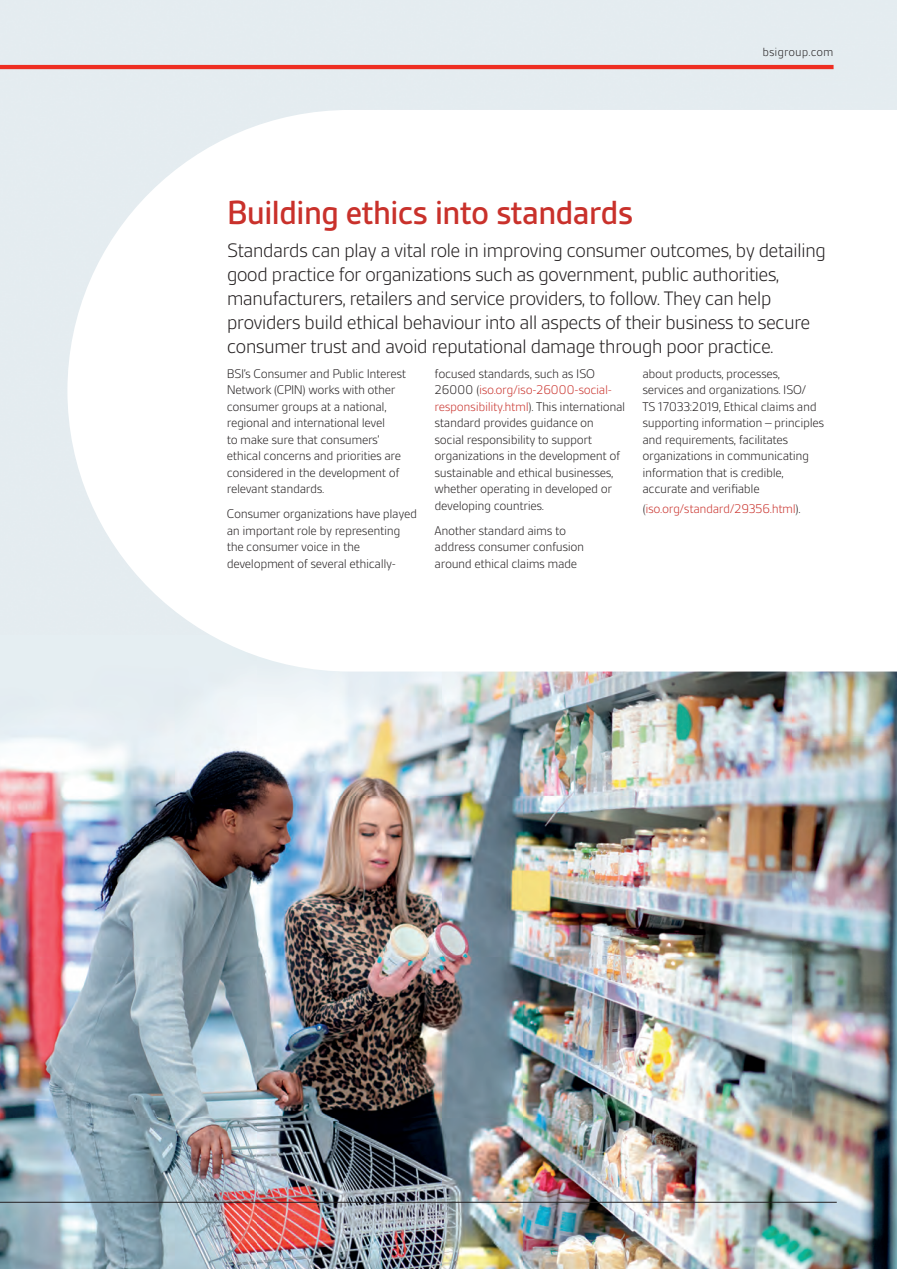
<style>
.page{position:relative;width:897px;height:1269px;background:#fff}
.page>*{position:absolute;margin:0;border:0;box-sizing:border-box;transform-origin:0 0}
.t1{font:500 36px "BSI Gesta";letter-spacing:-.03em;color:#c9312b}
.t2{font:300 21px/24px "BSI Gesta";letter-spacing:-.04em;color:#231f20}
.t3{font:300 13.5px/16.5px "BSI Gesta";letter-spacing:-.03em;color:#231f20}
.t4{font:300 13.5px "BSI Gesta";letter-spacing:-.03em;color:#c9312b}
.t5{font:300 12.75px "BSI Gesta";color:#231f20}
.s1{color:#c9312b}
.s2{color:#231f20}
</style>
<div class="page">
<img style="left:0;top:0;width:896px;height:1268px">
<hr style="left:0;top:65px;width:833px;height:4px;background:#ee2e22">
<svg style="left:67px;top:110px;width:829px;height:561px"></svg>
<hr style="left:0;top:1201px;width:836px;height:1px;background:#231f20">
<svg style="left:0;top:0;width:5px;height:5px"></svg>
<svg style="left:0;top:1265px;width:5px;height:4px"></svg>
<p class="t5" style="left:762px;top:45px;width:73px">bsigroup.com</p>
<h1 class="t1" style="left:227px;top:194px;width:407px">Building ethics into standards</h1>
<p class="t2" style="left:227px;top:238px;width:600px">Standards can play a vital role in improving consumer outcomes, by detailing good practice for organizations such as government, public authorities, manufacturers, retailers and service providers, to follow. They can help providers build ethical behaviour into all aspects of their business to secure consumer trust and avoid reputational damage through poor practice.</p>
<p class="t3" style="left:227px;top:365px;width:181px">BSI’s Consumer and Public Interest<br>Network (CPIN) works with other consumer groups at a national, regional and international level<br>to make sure that consumers’ ethical concerns and priorities are considered in the development of relevant standards.</p>
<p class="t3" style="left:227px;top:506px;width:192px">Consumer organizations have played an important role by representing the consumer voice in the development of several ethically-</p>
<p class="t3" style="left:434px;top:365px;width:192px">focused standards, such as ISO 26000 (<span class="s1">iso.org/iso-26000-social&shy;responsibility.html</span>). This international standard provides guidance on social responsibility to support organizations in the development of sustainable and ethical businesses, whether operating in developed or developing countries.</p>
<p class="t3" style="left:434px;top:522px;width:151px">Another standard aims to address consumer confusion around ethical claims made</p>
<p class="t3" style="left:642px;top:365px;width:183px">about products, processes, services and organizations. ISO/<br>TS 17033:2019, Ethical claims and supporting information – principles and requirements, facilitates organizations in communicating information that is credible, accurate and verifiable</p>
<p class="t4" style="left:642px;top:501px;width:160px"><span class="s2">(</span>iso.org/standard/29356.html<span class="s2">).</span></p>
</div>
